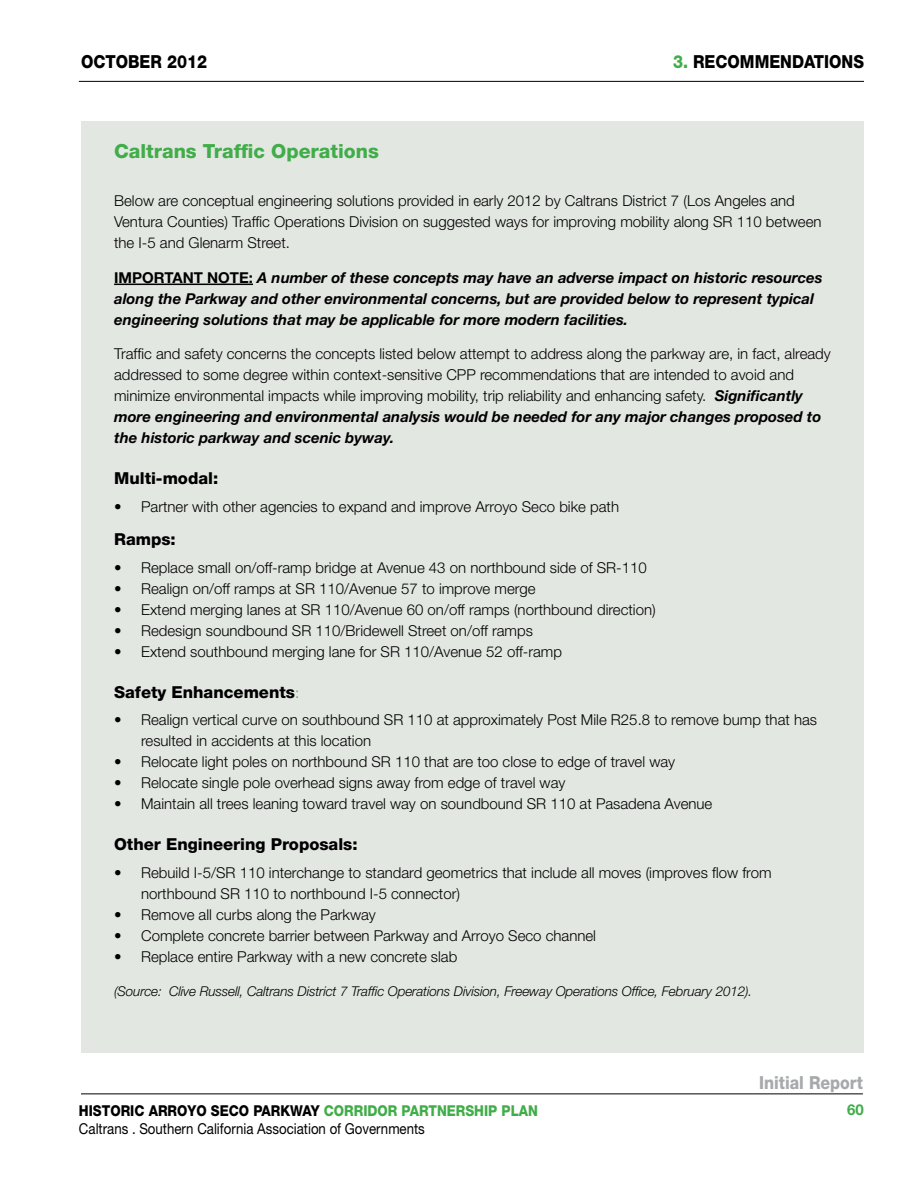
<style>
.page{position:relative;width:918px;height:1188px;background:#fff}
.page>*{position:absolute;margin:0;border:0;box-sizing:border-box;transform-origin:0 0}
.t1{font:800 19.5px "Helvetica Neue";color:#41ad49}
.t2{font:800 18px "Helvetica Neue";color:#000;scale:.88 1}
.t3{font:800 18px "Helvetica Neue";color:#a7a9ac;scale:.88 1}
.t4{font:800 16.5px "Helvetica Neue";color:#000}
.t5{font:300 15px/21px "Helvetica Neue";color:#000}
.t6{font:italic 700 15px/21px "Helvetica Neue";color:#000}
.t7{font:15px/18px "Helvetica Neue";color:#000;scale:.88 1}
.t8{font:700 15px "Helvetica Neue";color:#41ad49}
.t9{font:italic 300 13.5px "Helvetica Neue";letter-spacing:-.01em;color:#000}
.s1{color:#41ad49}
.s2{font-style:normal}
.s3{font-weight:700;font-style:italic}
.s4{font-weight:300;font-size:15px;color:#41ad49}
.s5{font-weight:800}
.s6{font-weight:800;color:#41ad49}
</style>
<div class="page">
<hr style="left:81px;top:1094px;width:782px;height:1px;background:#000">
<hr style="left:79px;top:81px;width:785px;height:1px;background:#000">
<div style="left:81px;top:122px;width:783px;height:931px;background:#e3e7e2"></div>
<hr style="left:114px;top:284px;width:139px;height:1px;background:#000">
<p class="t2" style="left:81px;top:51px;width:145px">OCTOBER 2012</p>
<p class="t2" style="left:673px;top:51px;width:219px"><span class="s1">3.</span> RECOMMENDATIONS</p>
<h1 class="t1" style="left:114px;top:140px;width:266px">Caltrans Traffic Operations</h1>
<p class="t5" style="left:114px;top:190px;width:709px">Below are conceptual engineering solutions provided in early 2012 by Caltrans District 7 (Los Angeles and<br>Ventura Counties) Traffic Operations Division on suggested ways for improving mobility along SR 110 between the I-5 and Glenarm Street.</p>
<p class="t6" style="left:114px;top:267px;width:710px"><span class="s2">IMPORTANT NOTE:</span> A number of these concepts may have an adverse impact on historic resources along the Parkway and other environmental concerns, but are provided below to represent typical engineering solutions that may be applicable for more modern facilities.</p>
<p class="t5" style="left:114px;top:343px;width:718px">Traffic and safety concerns the concepts listed below attempt to address along the parkway are, in fact, already addressed to some degree within context-sensitive CPP recommendations that are intended to avoid and minimize environmental impacts while improving mobility, trip reliability and enhancing safety. <span class="s3">Significantly more engineering and environmental analysis would be needed for any major changes proposed to the historic parkway and scenic byway.</span></p>
<p class="t4" style="left:114px;top:468px;width:106px">Multi-modal:</p>
<p class="t5" style="left:114px;top:495px;width:506px">• Partner with other agencies to expand and improve Arroyo Seco bike path</p>
<p class="t4" style="left:114px;top:530px;width:63px">Ramps:</p>
<p class="t5" style="left:114px;top:557px;width:534px">• Replace small on/off-ramp bridge at Avenue 43 on northbound side of SR-110</p>
<p class="t5" style="left:114px;top:578px;width:423px">• Realign on/off ramps at SR 110/Avenue 57 to improve merge</p>
<p class="t5" style="left:114px;top:599px;width:543px">• Extend merging lanes at SR 110/Avenue 60 on/off ramps (northbound direction)</p>
<p class="t5" style="left:114px;top:620px;width:420px">• Redesign soundbound SR 110/Bridewell Street on/off ramps</p>
<p class="t5" style="left:114px;top:641px;width:449px">• Extend southbound merging lane for SR 110/Avenue 52 off-ramp</p>
<p class="t4" style="left:114px;top:682px;width:187px">Safety Enhancements<span class="s4">:</span></p>
<p class="t5" style="left:141px;top:709px;width:678px;text-indent:-27px">• Realign vertical curve on southbound SR 110 at approximately Post Mile R25.8 to remove bump that has resulted in accidents at this location</p>
<p class="t5" style="left:114px;top:751px;width:563px">• Relocate light poles on northbound SR 110 that are too close to edge of travel way</p>
<p class="t5" style="left:114px;top:772px;width:453px">• Relocate single pole overhead signs away from edge of travel way</p>
<p class="t5" style="left:114px;top:793px;width:600px">• Maintain all trees leaning toward travel way on soundbound SR 110 at Pasadena Avenue</p>
<p class="t4" style="left:114px;top:834px;width:245px">Other Engineering Proposals:</p>
<p class="t5" style="left:141px;top:861px;width:632px;text-indent:-27px">• Rebuild I-5/SR 110 interchange to standard geometrics that include all moves (improves flow from northbound SR 110 to northbound I-5 connector)</p>
<p class="t5" style="left:114px;top:903px;width:263px">• Remove all curbs along the Parkway</p>
<p class="t5" style="left:114px;top:924px;width:483px">• Complete concrete barrier between Parkway and Arroyo Seco channel</p>
<p class="t5" style="left:114px;top:945px;width:345px">• Replace entire Parkway with a new concrete slab</p>
<p class="t9" style="left:114px;top:983px;width:640px">(Source: Clive Russell, Caltrans District 7 Traffic Operations Division, Freeway Operations Office, February 2012).</p>
<p class="t7" style="left:79px;top:1101px;width:523px"><span class="s5">HISTORIC ARROYO SECO PARKWAY</span> <span class="s6">CORRIDOR PARTNERSHIP PLAN<br></span>Caltrans . Southern California Association of Governments</p>
<p class="t3" style="left:759px;top:1072px;width:119px">Initial Report</p>
<p class="t8" style="left:847px;top:1101px;width:18px">60</p>
</div>
